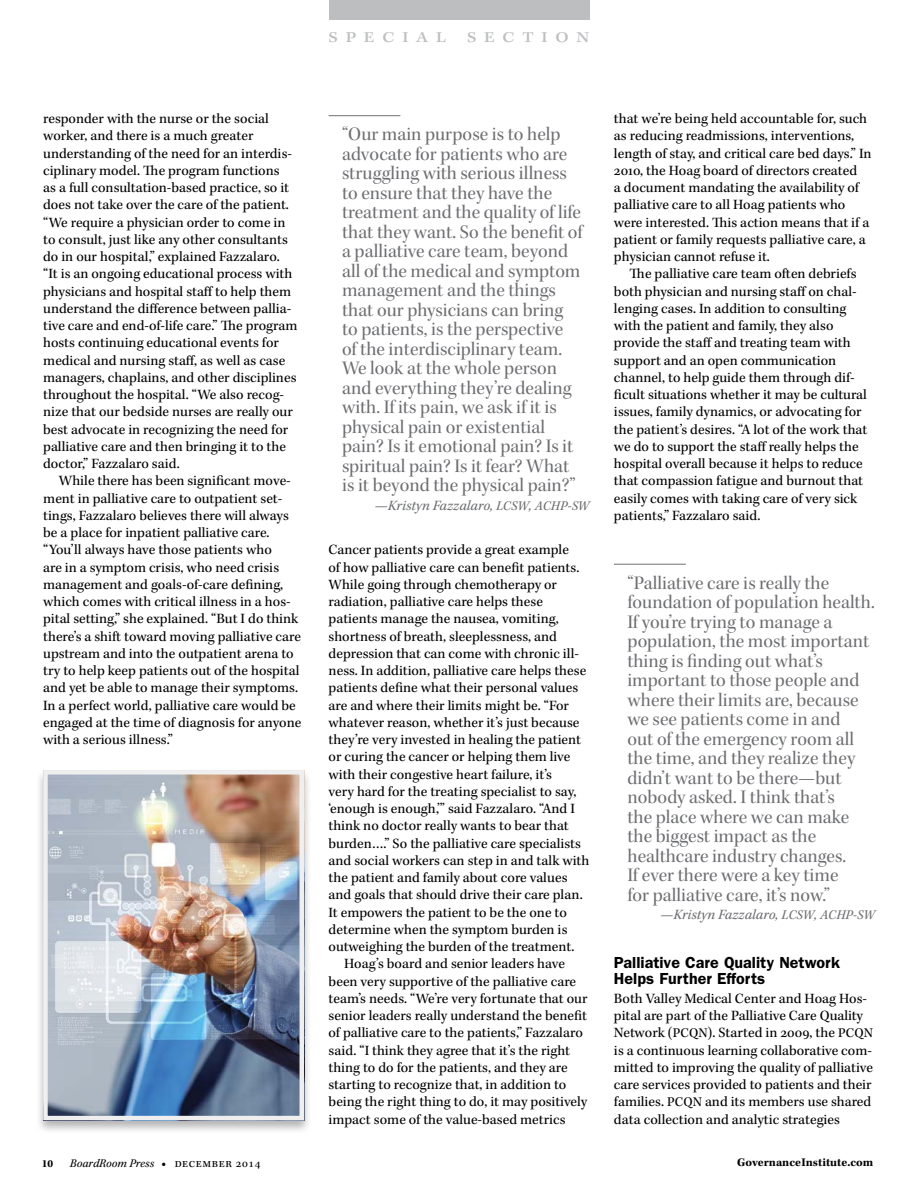
<style>
.page{position:relative;width:918px;height:1188px;background:#fff}
.page>*{position:absolute;margin:0;border:0;box-sizing:border-box;transform-origin:0 0}
.pullquote-with-autho{font:19.5px/19.5px "Kepler Std Subh";letter-spacing:.015em;color:#6d6e71}
.t1{font:600 16.05px/15.8px "ITC Franklin Gothic Std";color:#000}
.t2{font:15px "Kepler Std Medium Ext Capt";letter-spacing:.515em;color:#bcbec0}
.body{font:14.55px/17.2px "Kepler Std";color:#000}
.body-after-bulleted{font:14.55px/17.2px "Kepler Std";color:#000}
.body-no-indent{font:14.55px/17.2px "Kepler Std";color:#000}
.pullquote-author{font:italic 14.55px "Kepler Std";letter-spacing:.005em;color:#6d6e71}
.t3{font:italic 12px "Kepler Std";color:#000}
.t4{font:700 12px "Kepler Std";color:#000}
.t5{font:700 10.95px "Kepler Std";color:#000}
.s1{font-size:13.65px}
.s2{font-weight:900;font-style:normal}
.s3{font-style:normal}
</style>
<div class="page">
<div style="left:329px;top:0;width:260px;height:19px;background:#bcbec0"></div>
<hr style="left:329px;top:115px;width:71px;height:1px;background:#6d6e71">
<hr style="left:614px;top:564px;width:72px;height:1px;background:#6d6e71">
<div style="left:35px;top:768px;width:278px;height:367px;background:#000;opacity:.3"></div>
<img style="left:48px;top:775px;width:251px;height:340px">
<div style="left:43px;top:770px;width:261px;height:350px;border:4px solid #efeff0"></div>
<p class="t2" style="left:329px;top:28px;width:119px">SPECIAL</p>
<p class="t2" style="left:467px;top:28px;width:124px">SECTION</p>
<p class="body" style="left:43px;top:110px;width:256px">responder with the nurse or the social worker, and there is a much greater understanding of the need for an interdis&shy;ciplinary model. The program functions<br>as a full consultation-based practice, so it does not take over the care of the patient. “We require a physician order to come in to consult, just like any other consultants do in our hospital,” explained Fazzalaro. “It is an ongoing educational process with physicians and hospital staff to help them understand the difference between pallia&shy;tive care and end-of-life care.” The program hosts continuing educational events for medical and nursing staff, as well as case managers, chaplains, and other disciplines throughout the hospital. “We also recog&shy;nize that our bedside nurses are really our best advocate in recognizing the need for palliative care and then bringing it to the doctor,” Fazzalaro said.</p>
<p class="body" style="left:43px;top:473px;width:260px;text-indent:16px">While there has been significant move&shy;ment in palliative care to outpatient set&shy;tings, Fazzalaro believes there will always be a place for inpatient palliative care. “You’ll always have those patients who<br>are in a symptom crisis, who need crisis management and goals-of-care defining, which comes with critical illness in a hos&shy;pital setting,” she explained. “But I do think there’s a shift toward moving palliative care upstream and into the outpatient arena to try to help keep patients out of the hospital and yet be able to manage their symptoms.<br>In a perfect world, palliative care would be engaged at the time of diagnosis for anyone with a serious illness.”</p>
<p class="pullquote-with-autho" style="left:342px;top:125px;width:242px">“Our main purpose is to help advocate for patients who are struggling with serious illness to ensure that they have the treatment and the quality of life that they want. So the benefit of a palliative care team, beyond all of the medical and symptom management and the things that our physicians can bring to patients, is the perspective of the interdisciplinary team.<br>We look at the whole person and everything they’re dealing with. If its pain, we ask if it is physical pain or existential pain? Is it emotional pain? Is it spiritual pain? Is it fear? What is it beyond the physical pain?”</p>
<p class="pullquote-author" style="left:375px;top:497px;width:216px">—Kristyn Fazzalaro, <span class="s1">LCSW</span>, <span class="s1">ACHP</span>-<span class="s1">SW</span></p>
<p class="body-after-bulleted" style="left:329px;top:542px;width:262px">Cancer patients provide a great example<br>of how palliative care can benefit patients.<br>While going through chemotherapy or radiation, palliative care helps these patients manage the nausea, vomiting, shortness of breath, sleeplessness, and depression that can come with chronic ill&shy;ness. In addition, palliative care helps these patients define what their personal values are and where their limits might be. “For whatever reason, whether it’s just because they’re very invested in healing the patient or curing the cancer or helping them live with their congestive heart failure, it’s<br>very hard for the treating specialist to say, ‘enough is enough,’” said Fazzalaro. “And I think no doctor really wants to bear that burden….” So the palliative care specialists and social workers can step in and talk with the patient and family about core values and goals that should drive their care plan.<br>It empowers the patient to be the one to determine when the symptom burden is outweighing the burden of the treatment.</p>
<p class="body" style="left:329px;top:956px;width:260px;text-indent:16px">Hoag’s board and senior leaders have been very supportive of the palliative care team’s needs. “We’re very fortunate that our senior leaders really understand the benefit of palliative care to the patients,” Fazzalaro said. “I think they agree that it’s the right thing to do for the patients, and they are starting to recognize that, in addition to being the right thing to do, it may positively impact some of the value-based metrics</p>
<p class="body" style="left:614px;top:110px;width:259px">that we’re being held accountable for, such as reducing readmissions, interventions, length of stay, and critical care bed days.” In 2010, the Hoag board of directors created<br>a document mandating the availability of palliative care to all Hoag patients who were interested. This action means that if a patient or family requests palliative care, a physician cannot refuse it.</p>
<p class="body" style="left:614px;top:266px;width:255px;text-indent:16px">The palliative care team often debriefs both physician and nursing staff on chal&shy;lenging cases. In addition to consulting with the patient and family, they also provide the staff and treating team with support and an open communication channel, to help guide them through dif&shy;ficult situations whether it may be cultural issues, family dynamics, or advocating for the patient’s desires. “A lot of the work that we do to support the staff really helps the hospital overall because it helps to reduce that compassion fatigue and burnout that easily comes with taking care of very sick patients,” Fazzalaro said.</p>
<p class="pullquote-with-autho" style="left:627px;top:573px;width:249px">“Palliative care is really the foundation of population health.<br>If you’re trying to manage a population, the most important thing is finding out what’s important to those people and where their limits are, because we see patients come in and<br>out of the emergency room all the time, and they realize they didn’t want to be there—but nobody asked. I think that’s<br>the place where we can make the biggest impact as the healthcare industry changes.<br>If ever there were a key time<br>for palliative care, it’s now.”</p>
<p class="pullquote-author" style="left:660px;top:906px;width:216px">—Kristyn Fazzalaro, <span class="s1">LCSW</span>, <span class="s1">ACHP</span>-<span class="s1">SW</span></p>
<h2 class="t1" style="left:614px;top:955px;width:228px">Palliative Care Quality Network<br>Helps Further Efforts</h2>
<p class="body-no-indent" style="left:614px;top:990px;width:261px">Both Valley Medical Center and Hoag Hos&shy;pital are part of the Palliative Care Quality Network (<span class="s1">PCQN</span>). Started in 2009, the <span class="s1">PCQN </span>is a continuous learning collaborative com&shy;mitted to improving the quality of palliative care services provided to patients and their families. <span class="s1">PCQN</span> and its members use shared data collection and analytic strategies</p>
<p class="t5" style="left:42px;top:1158px;width:13px">10</p>
<p class="t3" style="left:70px;top:1157px;width:192px">BoardRoom Press <span class="s2">•</span> <span class="s3">december 2014</span></p>
<p class="t4" style="left:737px;top:1156px;width:138px">GovernanceInstitute.com</p>
</div>
